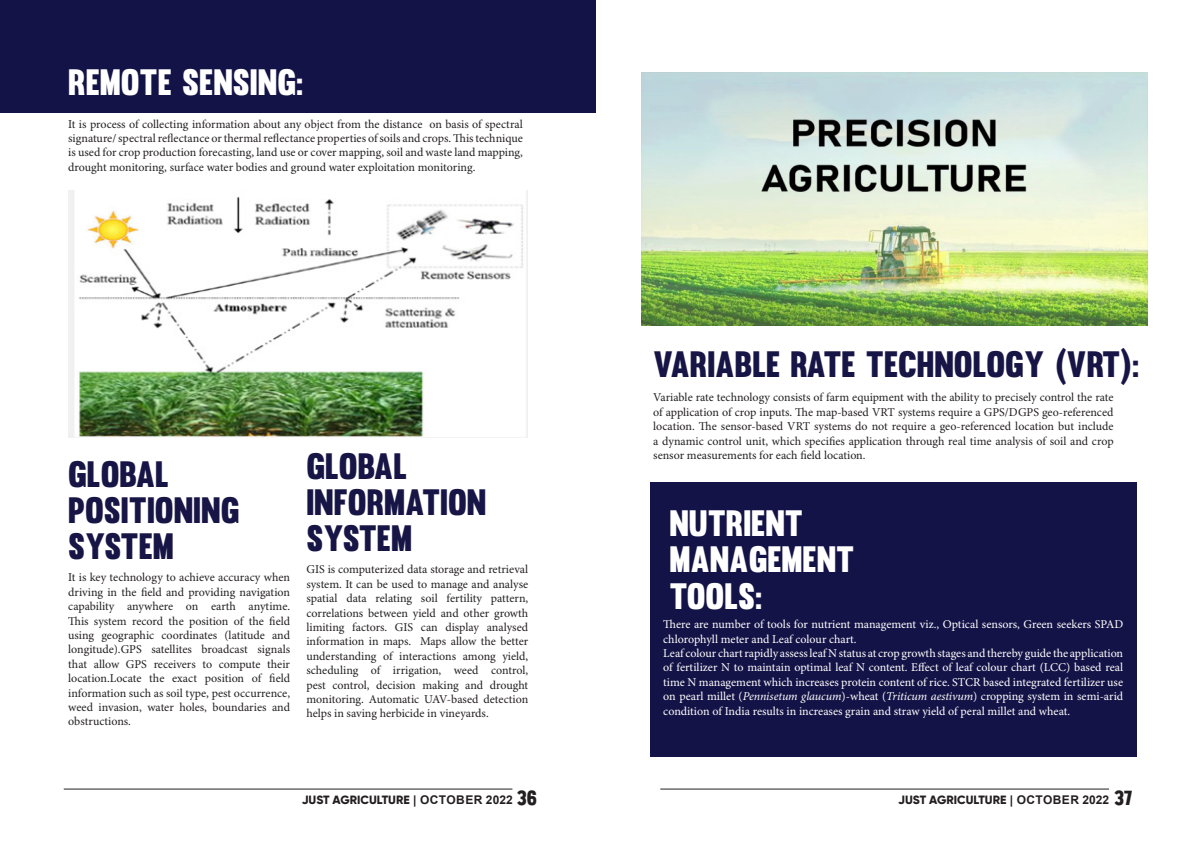
<style>
.page{position:relative;width:1191px;height:842px;background:#fff}
.page>*{position:absolute;margin:0;border:0;box-sizing:border-box;transform-origin:0 0}
.t1{font:36px/36px "Muro";color:#171546}
.t2{font:36px "Muro";color:#fff}
.t3{font:12px/14.4px "Minion Pro";color:#231f20;text-align:justify}
.t4{font:12px/14.4px "Minion Pro";color:#fff}
.t5{font:800 12px "Gilroy";color:#231f20}
.s1{font-style:italic}
.s2{font-family:"Arial";font-weight:700}
.s3{font-family:"Muro";font-weight:400;font-size:20px}
</style>
<div class="page">
<hr style="left:64px;top:788px;width:448px;height:1px;background:#231f20">
<hr style="left:660px;top:788px;width:449px;height:1px;background:#231f20">
<div style="left:0;top:0;width:595px;height:113px;background:#141347"></div>
<img style="left:68px;top:190px;width:459px;height:247px">
<div style="left:650px;top:482px;width:486px;height:274px;background:#141347"></div>
<img style="left:642px;top:73px;width:505px;height:252px">
<p class="t2" style="left:68px;top:60px;width:236px">REMOTE SENSING:</p>
<p class="t3" style="left:68px;top:117px;width:456px">It is process of collecting information about any object from the distance on basis of spectral signature/ spectral reflectance or thermal reflectance properties of soils and crops. This technique is used for crop production forecasting, land use or cover mapping, soil and waste land mapping, drought monitoring, surface water bodies and ground water exploitation monitoring.</p>
<p class="t1" style="left:68px;top:456px;width:173px">GLOBAL<br>POSITIONING<br>SYSTEM</p>
<p class="t1" style="left:306px;top:448px;width:181px">GLOBAL<br>INFORMATION<br>SYSTEM</p>
<p class="t3" style="left:68px;top:571px;width:223px">It is key technology to achieve accuracy when driving in the field and providing navigation capability anywhere on earth anytime.<br>This system record the position of the field using geographic coordinates (latitude and longitude).GPS satellites broadcast signals that allow GPS receivers to compute their location.Locate the exact position of field information such as soil type, pest occurrence, weed invasion, water holes, boundaries and obstructions.</p>
<p class="t3" style="left:306px;top:563px;width:223px">GIS is computerized data storage and retrieval system. It can be used to manage and analyse spatial data relating soil fertility pattern, correlations between yield and other growth limiting factors. GIS can display analysed information in maps. Maps allow the better understanding of interactions among yield, scheduling of irrigation, weed control, pest control, decision making and drought monitoring. Automatic UAV-based detection helps in saving herbicide in vineyards.</p>
<p class="t1" style="left:653px;top:346px;width:487px">VARIABLE RATE TECHNOLOGY (VRT):</p>
<p class="t3" style="left:653px;top:391px;width:462px">Variable rate technology consists of farm equipment with the ability to precisely control the rate of application of crop inputs. The map-based VRT systems require a GPS/DGPS geo-referenced location. The sensor-based VRT systems do not require a geo-referenced location but include a dynamic control unit, which specifies application through real time analysis of soil and crop sensor measurements for each field location.</p>
<p class="t2" style="left:669px;top:502px;width:135px">NUTRIENT</p>
<p class="t2" style="left:669px;top:538px;width:186px">MANAGEMENT</p>
<p class="t2" style="left:669px;top:574px;width:94px">TOOLS:</p>
<p class="t4" style="left:663px;top:618px;width:461px">There are number of tools for nutrient management viz., Optical sensors, Green seekers SPAD chlorophyll meter and Leaf colour chart.</p>
<p class="t4" style="left:663px;top:646px;width:461px;text-align:justify">Leaf colour chart rapidly assess leaf N status at crop growth stages and thereby guide the application of fertilizer N to maintain optimal leaf N content. Effect of leaf colour chart (LCC) based real time N management which increases protein content of rice. STCR based integrated fertilizer use on pearl millet (<span class="s1">Pennisetum glaucum</span>)-wheat (<span class="s1">Triticum aestivum</span>) cropping system in semi-arid condition of India results in increases grain and straw yield of peral millet and wheat.</p>
<p class="t5" style="left:302px;top:792px;width:237px">JUST AGRICULTURE <span class="s2">| OCTOBER 2022</span> <span class="s3">36</span></p>
<p class="t5" style="left:898px;top:792px;width:236px">JUST AGRICULTURE <span class="s2">| OCTOBER 2022</span> <span class="s3">37</span></p>
</div>
